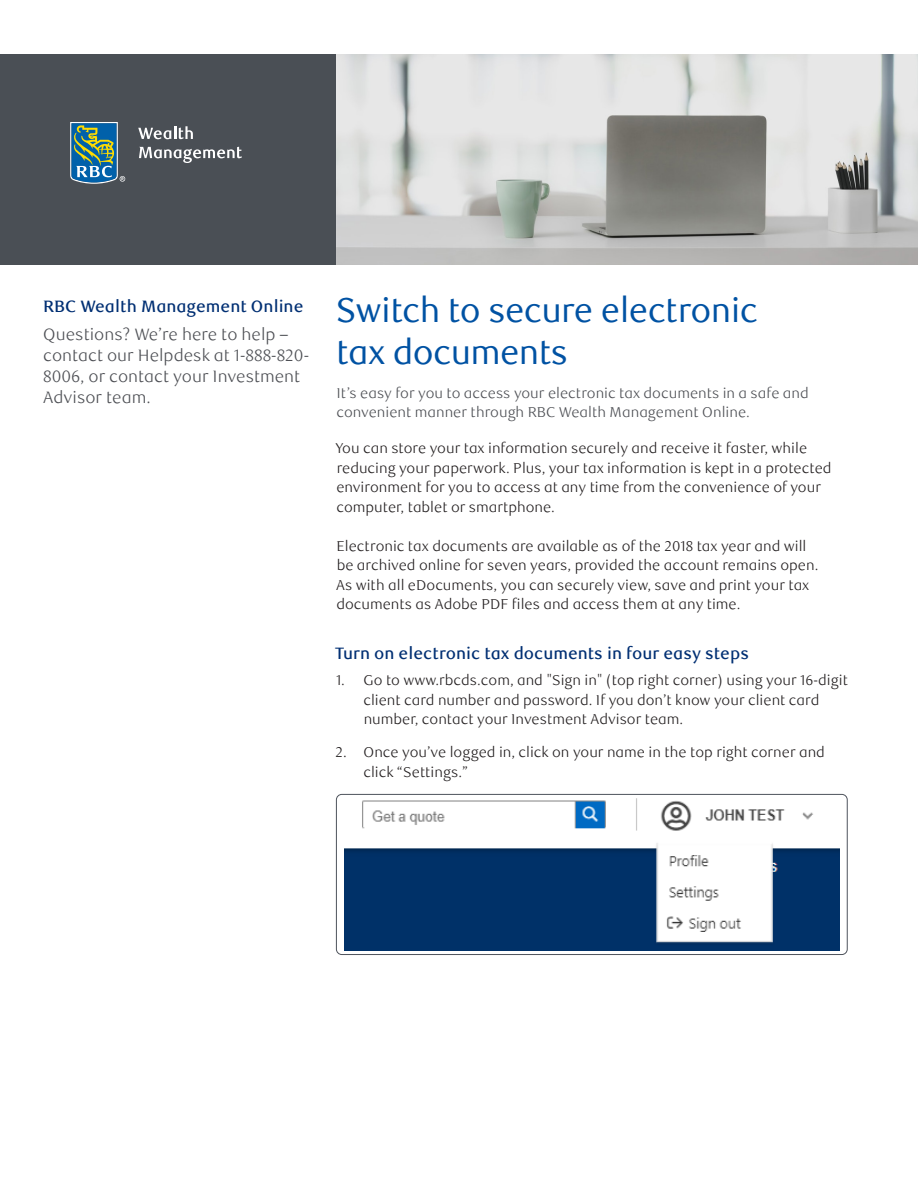
<style>
.page{position:relative;width:918px;height:1188px;background:#fff}
.page>*{position:absolute;margin:0;border:0;box-sizing:border-box;transform-origin:0 0}
.t1{font:34.5px "RBC Display";color:#0052a3}
._5-Body_Copy{font:300 16.5px/21px "RBC Text";color:#4d4f54}
._5-Body_Copy-2{font:500 16.5px "RBC Text";color:#002f73}
._5-Body_Copy-3{font:300 14.25px/19.5px "RBC Text";color:#231f20}
._3-Intro_Text{font:300 14.25px/19.5px "RBC Text";color:#4d4f54}
</style>
<div class="page">
<div style="left:0;top:54px;width:337px;height:211px;background:#4a4f55"></div>
<svg style="left:70px;top:122px;width:55px;height:62px"></svg>
<svg style="left:138px;top:126px;width:55px;height:13px"></svg>
<svg style="left:139px;top:147px;width:103px;height:16px"></svg>
<img style="left:337px;top:54px;width:581px;height:211px">
<div style="left:336px;top:794px;width:511px;height:161px;border:1px solid #4e535c;border-radius:5px"></div>
<img style="left:345px;top:798px;width:494px;height:152px">
<p class="_5-Body_Copy-2" style="left:43px;top:297px;width:262px">RBC Wealth Management Online</p>
<p class="_5-Body_Copy" style="left:43px;top:324px;width:267px">Questions? We’re here to help – contact our Helpdesk at 1-888-820-<br>8006, or contact your Investment<br>Advisor team.</p>
<p class="t1" style="left:337px;top:291px;width:423px">Switch to secure electronic</p>
<p class="t1" style="left:337px;top:332px;width:233px">tax documents</p>
<p class="_3-Intro_Text" style="left:336px;top:384px;width:474px">It’s easy for you to access your electronic tax documents in a safe and convenient manner through RBC Wealth Management Online.</p>
<p class="_5-Body_Copy-3" style="left:336px;top:439px;width:497px">You can store your tax information securely and receive it faster, while reducing your paperwork. Plus, your tax information is kept in a protected environment for you to access at any time from the convenience of your computer, tablet or smartphone.</p>
<p class="_5-Body_Copy-3" style="left:336px;top:536px;width:484px">Electronic tax documents are available as of the 2018 tax year and will be archived online for seven years, provided the account remains open.<br>As with all eDocuments, you can securely view, save and print your tax documents as Adobe PDF files and access them at any time.</p>
<p class="_5-Body_Copy-2" style="left:335px;top:643px;width:416px">Turn on electronic tax documents in four easy steps</p>
<p class="_5-Body_Copy-3" style="left:363px;top:671px;width:486px;text-indent:-27px">1. Go to www.rbcds.com, and "Sign in" (top right corner) using your 16-digit client card number and password. If you don’t know your client card number, contact your Investment Advisor team.</p>
<p class="_5-Body_Copy-3" style="left:363px;top:743px;width:463px;text-indent:-28px">2. Once you’ve logged in, click on your name in the top right corner and click “Settings.”</p>
</div>
